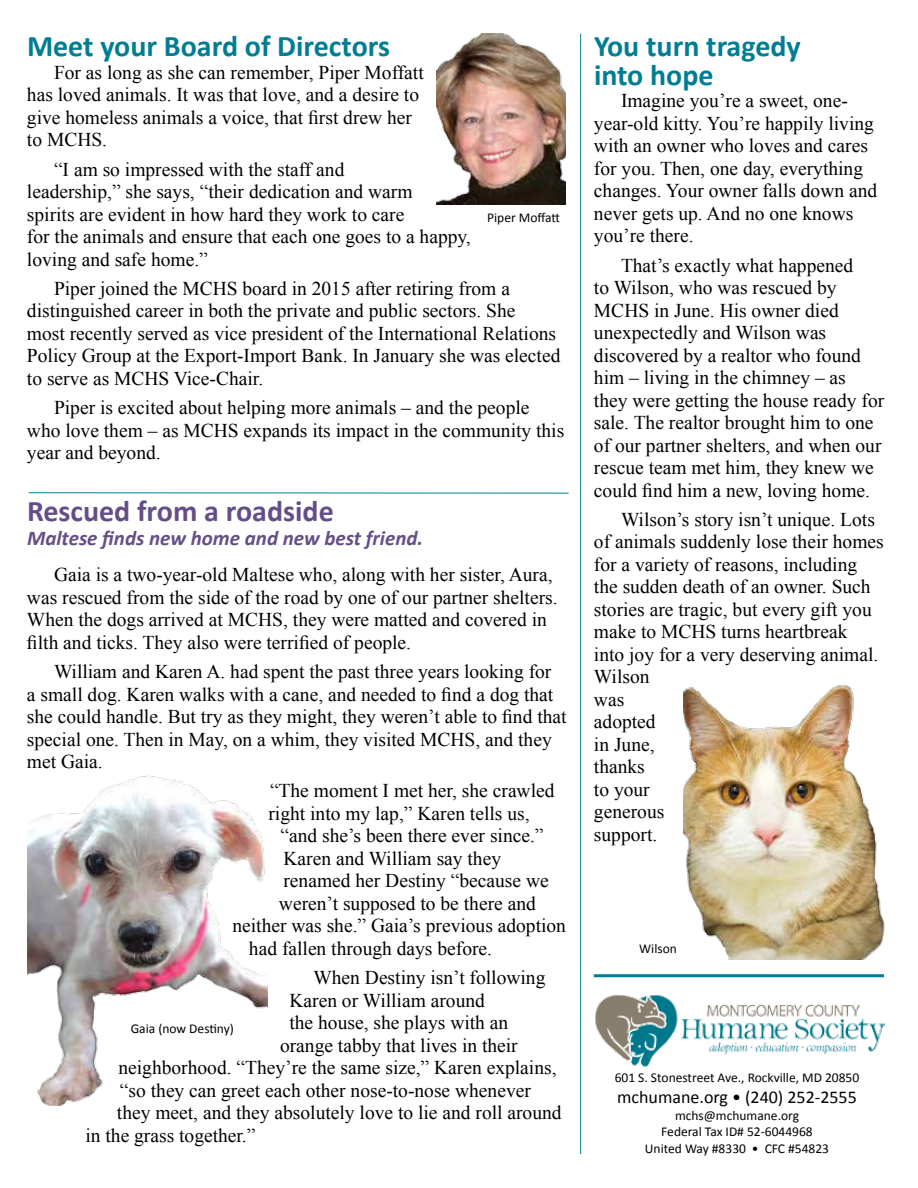
<style>
.page{position:relative;width:918px;height:1188px;background:#fff}
.page>*{position:absolute;margin:0;border:0;box-sizing:border-box;transform-origin:0 0}
.t1{font:700 30px/28.5px "Calibri";color:#007d93}
.t2{font:700 30px "Calibri";color:#654e88}
.t3{font:italic 700 21px "Calibri";color:#654e88}
.t4{font:19.5px/22.5px "Times New Roman";color:#000}
.t5{font:18px "Calibri";color:#000}
.t6{font:13.5px/16.5px "Calibri";color:#000;text-align:center}
</style>
<div class="page">
<hr style="left:29px;top:493px;width:540px;height:1px;background:#007d93">
<img style="left:436px;top:34px;width:130px;height:171px">
<img style="left:595px;top:995px;width:289px;height:72px">
<hr style="left:594px;top:974px;width:290px;height:3px;background:#007d93">
<hr style="left:580px;top:34px;width:1px;height:1120px;background:#007d93">
<img style="left:28px;top:775px;width:240px;height:330px">
<img style="left:684px;top:685px;width:201px;height:274px">
<h1 class="t1" style="left:27px;top:32px;width:365px">Meet your Board of Directors</h1>
<p class="t4" style="left:27px;top:61px;width:398px;text-indent:27px">For as long as she can remember, Piper Moffatt has loved animals. It was that love, and a desire to give homeless animals a voice, that first drew her to MCHS.</p>
<p class="t4" style="left:27px;top:157px;width:445px;text-indent:27px">“I am so impressed with the staff and<br>leadership,” she says, “their dedication and warm<br>spirits are evident in how hard they work to care<br>for the animals and ensure that each one goes to a happy, loving and safe home.”</p>
<p class="t4" style="left:27px;top:277px;width:535px;text-indent:27px">Piper joined the MCHS board in 2015 after retiring from a distinguished career in both the private and public sectors. She<br>most recently served as vice president of the International Relations Policy Group at the Export-Import Bank. In January she was elected to serve as MCHS Vice-Chair.</p>
<p class="t4" style="left:27px;top:396px;width:539px;text-indent:27px">Piper is excited about helping more animals – and the people who love them – as MCHS expands its impact in the community this year and beyond.</p>
<p class="t6" style="left:487px;top:209px;width:74px">Piper Moffatt</p>
<h1 class="t2" style="left:27px;top:492px;width:308px">Rescued from a roadside</h1>
<p class="t3" style="left:27px;top:525px;width:398px">Maltese finds new home and new best friend.</p>
<p class="t4" style="left:27px;top:563px;width:532px;text-indent:27px">Gaia is a two-year-old Maltese who, along with her sister, Aura, was rescued from the side of the road by one of our partner shelters.<br>When the dogs arrived at MCHS, they were matted and covered in filth and ticks. They also were terrified of people.</p>
<p class="t4" style="left:27px;top:660px;width:541px;text-indent:27px">William and Karen A. had spent the past three years looking for<br>a small dog. Karen walks with a cane, and needed to find a dog that she could handle. But try as they might, they weren’t able to find that special one. Then in May, on a whim, they visited MCHS, and they met Gaia.</p>
<p class="t4" style="left:268px;top:779px;width:288px">“The moment I met her, she crawled right into my lap,” Karen tells us,</p>
<p class="t4" style="left:280px;top:824px;width:265px">“and she’s been there ever since.”</p>
<p class="t4" style="left:283px;top:847px;width:219px">Karen and William say they</p>
<p class="t4" style="left:283px;top:869px;width:267px">renamed her Destiny “because we</p>
<p class="t4" style="left:279px;top:892px;width:258px">weren’t supposed to be there and</p>
<p class="t4" style="left:232px;top:914px;width:335px">neither was she.” Gaia’s previous adoption</p>
<p class="t4" style="left:249px;top:937px;width:245px">had fallen through days before.</p>
<p class="t4" style="left:313px;top:966px;width:234px">When Destiny isn’t following</p>
<p class="t4" style="left:289px;top:989px;width:197px">Karen or William around</p>
<p class="t4" style="left:289px;top:1011px;width:220px">the house, she plays with an</p>
<p class="t4" style="left:280px;top:1034px;width:239px">orange tabby that lives in their</p>
<p class="t4" style="left:118px;top:1056px;width:440px">neighborhood. “They’re the same size,” Karen explains,</p>
<p class="t4" style="left:120px;top:1079px;width:412px">“so they can greet each other nose-to-nose whenever</p>
<p class="t4" style="left:117px;top:1101px;width:446px">they meet, and they absolutely love to lie and roll around</p>
<p class="t4" style="left:85px;top:1124px;width:172px">in the grass together.”</p>
<p class="t6" style="left:131px;top:1020px;width:105px">Gaia (now Destiny)</p>
<h1 class="t1" style="left:594px;top:32px;width:208px">You turn tragedy into hope</h1>
<p class="t4" style="left:594px;top:89px;width:285px;text-indent:27px">Imagine you’re a sweet, one&shy;year-old kitty. You’re happily living with an owner who loves and cares for you. Then, one day, everything changes. Your owner falls down and never gets up. And no one knows you’re there.</p>
<p class="t4" style="left:594px;top:253px;width:292px;text-indent:27px">That’s exactly what happened<br>to Wilson, who was rescued by<br>MCHS in June. His owner died unexpectedly and Wilson was discovered by a realtor who found him – living in the chimney – as they were getting the house ready for sale. The realtor brought him to one of our partner shelters, and when our rescue team met him, they knew we could find him a new, loving home.</p>
<p class="t4" style="left:594px;top:508px;width:291px;text-indent:27px">Wilson’s story isn’t unique. Lots of animals suddenly lose their homes for a variety of reasons, including the sudden death of an owner. Such stories are tragic, but every gift you make to MCHS turns heartbreak<br>into joy for a very deserving animal.<br>Wilson<br>was<br>adopted<br>in June,<br>thanks<br>to your<br>generous<br>support.</p>
<p class="t6" style="left:639px;top:940px;width:39px">Wilson</p>
<p class="t6" style="left:615px;top:1069px;width:246px">601 S. Stonestreet Ave., Rockville, MD 20850</p>
<p class="t5" style="left:617px;top:1086px;width:241px">mchumane.org • (240) 252-2555</p>
<p class="t6" style="left:645px;top:1107px;width:186px">mchs@mchumane.org<br>Federal Tax ID# 52-6044968<br>United Way #8330 • CFC #54823</p>
</div>
